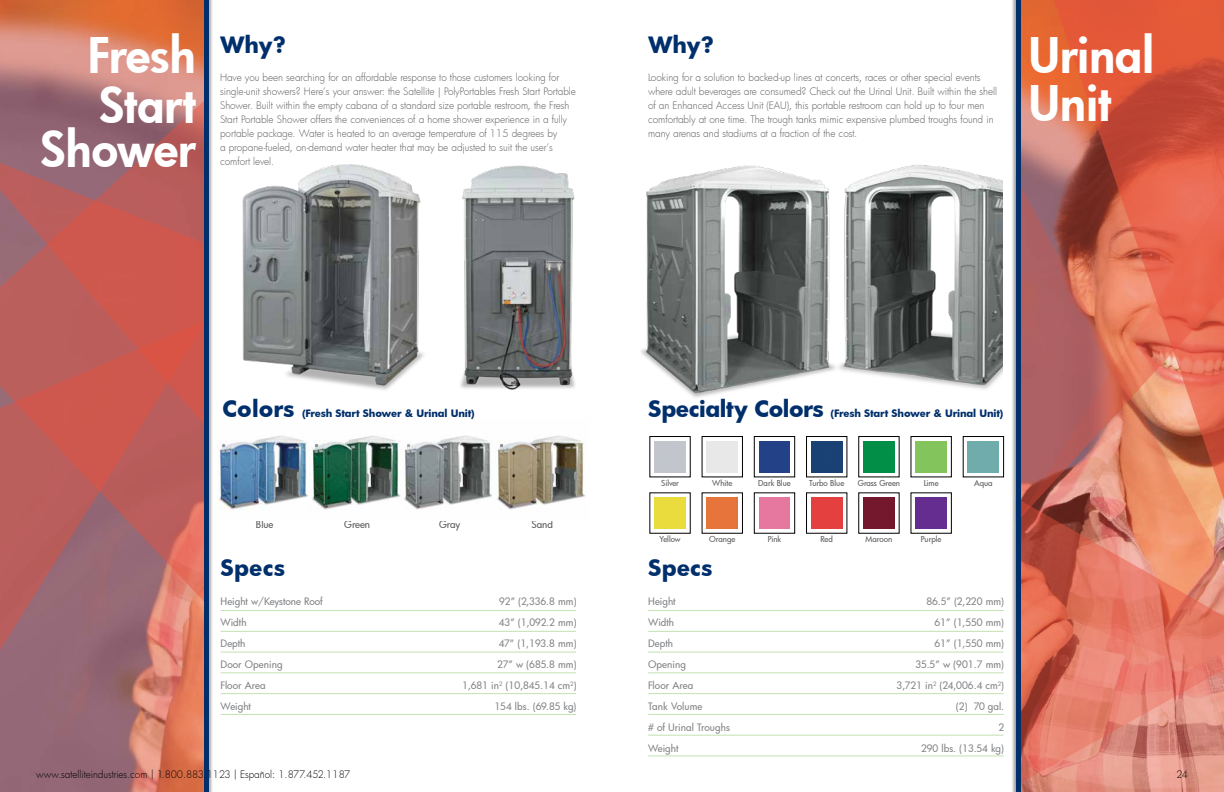
<style>
.page{position:relative;width:1224px;height:792px;background:#fff}
.page>*{position:absolute;margin:0;border:0;box-sizing:border-box;transform-origin:0 0}
.t1{font:800 48px/50px "Futura";color:#fff}
.t2{font:700 22px "Futura";color:#002f6c}
.t3{font:300 10px/14px "Futura";letter-spacing:-.005em;color:#58595b}
.t4{font:500 10px "Futura";letter-spacing:.005em;color:#808285}
.t5{font:700 10px "Futura";letter-spacing:-.015em;color:#002f6c}
.t6{font:300 10px "Futura";letter-spacing:-.005em;color:#000}
.t7{font:500 10px "Futura";letter-spacing:-.005em;color:#58595b}
.t8{font:500 8px "Futura";letter-spacing:-.005em;color:#58595b}
.s1{font-size:22px}
</style>
<div class="page">
<svg style="left:0;top:706px;width:204px;height:86px;background:#ac6e6e"></svg>
<svg style="left:0;top:0;width:204px;height:97px;background:#d48066"></svg>
<svg style="left:0;top:606px;width:204px;height:100px;background:#ab6f70"></svg>
<svg style="left:0;top:97px;width:204px;height:509px;background:#b85f5e"></svg>
<svg style="left:1020px;top:786px;width:204px;height:6px"></svg>
<svg style="left:1020px;top:556px;width:204px;height:230px;background:#de7e6c"></svg>
<svg style="left:1020px;top:0;width:204px;height:556px;background:#cb6753"></svg>
<img style="left:460px;top:165px;width:115px;height:225px">
<img style="left:641px;top:165px;width:192px;height:233px">
<img style="left:655px;top:498px;width:30px;height:30px">
<div style="left:702px;top:436px;width:41px;height:41px;border:1px solid #000"></div>
<img style="left:707px;top:498px;width:31px;height:30px">
<img style="left:759px;top:441px;width:31px;height:31px">
<div style="left:754px;top:436px;width:41px;height:41px;border:1px solid #000"></div>
<div style="left:754px;top:493px;width:41px;height:41px;border:1px solid #000"></div>
<img style="left:811px;top:441px;width:31px;height:31px">
<div style="left:806px;top:436px;width:41px;height:41px;border:1px solid #000"></div>
<img style="left:811px;top:498px;width:31px;height:30px">
<img style="left:864px;top:441px;width:30px;height:31px">
<img style="left:864px;top:498px;width:30px;height:30px">
<img style="left:916px;top:441px;width:31px;height:31px">
<div style="left:911px;top:436px;width:41px;height:41px;border:1px solid #000"></div>
<img style="left:916px;top:498px;width:31px;height:30px">
<div style="left:963px;top:436px;width:41px;height:41px;border:1px solid #000"></div>
<hr style="left:221px;top:610px;width:355px;height:1px;background:#78bb4d">
<hr style="left:221px;top:631px;width:355px;height:1px;background:#78bb4d">
<hr style="left:221px;top:652px;width:355px;height:1px;background:#78bb4d">
<hr style="left:221px;top:672px;width:355px;height:1px;background:#78bb4d">
<hr style="left:221px;top:693px;width:355px;height:1px;background:#78bb4d">
<hr style="left:221px;top:714px;width:355px;height:1px;background:#78bb4d">
<hr style="left:648px;top:610px;width:356px;height:1px;background:#78bb4d">
<hr style="left:648px;top:631px;width:356px;height:1px;background:#78bb4d">
<hr style="left:648px;top:652px;width:356px;height:1px;background:#78bb4d">
<hr style="left:648px;top:672px;width:356px;height:1px;background:#78bb4d">
<hr style="left:648px;top:693px;width:356px;height:1px;background:#78bb4d">
<hr style="left:648px;top:714px;width:356px;height:1px;background:#78bb4d">
<hr style="left:648px;top:735px;width:356px;height:1px;background:#78bb4d">
<hr style="left:648px;top:755px;width:356px;height:1px;background:#78bb4d">
<img style="left:217px;top:435px;width:92px;height:75px">
<img style="left:310px;top:435px;width:91px;height:75px">
<img style="left:404px;top:435px;width:89px;height:75px">
<img style="left:494px;top:435px;width:92px;height:75px">
<div style="left:205px;top:0;width:8px;height:792px;background:#000;opacity:.3"></div>
<hr style="left:204px;top:0;width:4px;height:792px;background:#002f6c">
<div style="left:1011px;top:0;width:8px;height:792px;background:#000;opacity:.3"></div>
<hr style="left:1016px;top:0;width:4px;height:792px;background:#002f6c">
<img style="left:242px;top:164px;width:182px;height:226px">
<img style="left:833px;top:164px;width:170px;height:226px">
<h1 class="t1" style="left:88px;top:29px;width:110px">Fresh<br>Start</h1>
<h1 class="t1" style="left:41px;top:123px;width:157px">Shower</h1>
<h2 class="t2" style="left:220px;top:29px;width:67px">Why?</h2>
<p class="t3" style="left:220px;top:70px;width:357px">Have you been searching for an affordable response to those customers looking for single-unit showers? Here’s your answer: the Satellite | PolyPortables Fresh Start Portable Shower. Built within the empty cabana of a standard size portable restroom, the Fresh Start Portable Shower offers the conveniences of a home shower experience in a fully portable package. Water is heated to an average temperature of 115 degrees by<br>a propane-fueled, on-demand water heater that may be adjusted to suit the user’s comfort level.</p>
<h2 class="t2" style="left:648px;top:29px;width:67px">Why?</h2>
<p class="t3" style="left:648px;top:70px;width:351px">Looking for a solution to backed-up lines at concerts, races or other special events where adult beverages are consumed? Check out the Urinal Unit. Built within the shell of an Enhanced Access Unit (EAU), this portable restroom can hold up to four men comfortably at one time. The trough tanks mimic expensive plumbed troughs found in many arenas and stadiums at a fraction of the cost.</p>
<h1 class="t1" style="left:1028px;top:30px;width:127px;line-height:48px">Urinal<br>Unit</h1>
<p class="t5" style="left:223px;top:406px;width:254px"><span class="s1">Colors</span> (Fresh Start Shower &amp; Urinal Unit)</p>
<p class="t5" style="left:648px;top:406px;width:357px"><span class="s1">Specialty Colors</span> (Fresh Start Shower &amp; Urinal Unit)</p>
<p class="t8" style="left:661px;top:478px;width:19px">Silver</p>
<p class="t8" style="left:712px;top:478px;width:22px">White</p>
<p class="t8" style="left:758px;top:478px;width:34px">Dark Blue</p>
<p class="t8" style="left:809px;top:478px;width:37px">Turbo Blue</p>
<p class="t8" style="left:858px;top:478px;width:44px">Grass Green</p>
<p class="t8" style="left:924px;top:478px;width:16px">Lime</p>
<p class="t8" style="left:974px;top:478px;width:20px">Aqua</p>
<p class="t7" style="left:256px;top:517px;width:19px">Blue</p>
<p class="t7" style="left:344px;top:517px;width:27px">Green</p>
<p class="t7" style="left:439px;top:517px;width:23px">Gray</p>
<p class="t7" style="left:531px;top:517px;width:23px">Sand</p>
<p class="t8" style="left:659px;top:534px;width:23px">Yellow</p>
<p class="t8" style="left:709px;top:534px;width:28px">Orange</p>
<p class="t8" style="left:768px;top:534px;width:15px">Pink</p>
<p class="t8" style="left:820px;top:534px;width:14px">Red</p>
<p class="t8" style="left:866px;top:534px;width:28px">Maroon</p>
<p class="t8" style="left:921px;top:534px;width:22px">Purple</p>
<h2 class="t2" style="left:221px;top:553px;width:66px">Specs</h2>
<h2 class="t2" style="left:648px;top:553px;width:66px">Specs</h2>
<p class="t4" style="left:221px;top:595px;width:104px">Height w/Keystone Roof</p>
<p class="t4" style="left:499px;top:595px;width:79px">92” (2,336.8 mm)</p>
<p class="t4" style="left:221px;top:616px;width:27px">Width</p>
<p class="t4" style="left:499px;top:616px;width:79px">43” (1,092.2 mm)</p>
<p class="t4" style="left:221px;top:637px;width:26px">Depth</p>
<p class="t4" style="left:499px;top:637px;width:79px">47” (1,193.8 mm)</p>
<p class="t4" style="left:221px;top:658px;width:64px">Door Opening</p>
<p class="t4" style="left:497px;top:658px;width:81px">27” w (685.8 mm)</p>
<p class="t4" style="left:221px;top:679px;width:47px">Floor Area</p>
<p class="t4" style="left:462px;top:679px;width:116px">1,681 in<sup>2</sup> (10,845.14 cm<sup>2</sup>)</p>
<p class="t4" style="left:221px;top:700px;width:32px">Weight</p>
<p class="t4" style="left:494px;top:700px;width:84px">154 lbs. (69.85 kg)</p>
<p class="t4" style="left:648px;top:595px;width:29px">Height</p>
<p class="t4" style="left:926px;top:595px;width:79px">86.5” (2,220 mm)</p>
<p class="t4" style="left:648px;top:616px;width:27px">Width</p>
<p class="t4" style="left:934px;top:616px;width:71px">61” (1,550 mm)</p>
<p class="t4" style="left:648px;top:637px;width:26px">Depth</p>
<p class="t4" style="left:934px;top:637px;width:71px">61” (1,550 mm)</p>
<p class="t4" style="left:648px;top:658px;width:39px">Opening</p>
<p class="t4" style="left:916px;top:658px;width:90px">35.5” w (901.7 mm)</p>
<p class="t4" style="left:648px;top:679px;width:47px">Floor Area</p>
<p class="t4" style="left:897px;top:679px;width:109px">3,721 in<sup>2</sup> (24,006.4 cm<sup>2</sup>)</p>
<p class="t4" style="left:648px;top:700px;width:56px">Tank Volume</p>
<p class="t4" style="left:956px;top:700px;width:50px">(2) 70 gal.</p>
<p class="t4" style="left:648px;top:721px;width:83px"># of Urinal Troughs</p>
<p class="t4" style="left:998px;top:721px;width:7px">2</p>
<p class="t4" style="left:648px;top:742px;width:32px">Weight</p>
<p class="t4" style="left:921px;top:742px;width:85px">290 lbs. (13.54 kg)</p>
<p class="t6" style="left:36px;top:767px;width:316px">www.satelliteindustries.com | 1.800.883.1123 | Español: 1.877.452.1187</p>
<p class="t6" style="left:1176px;top:767px;width:13px">24</p>
</div>
